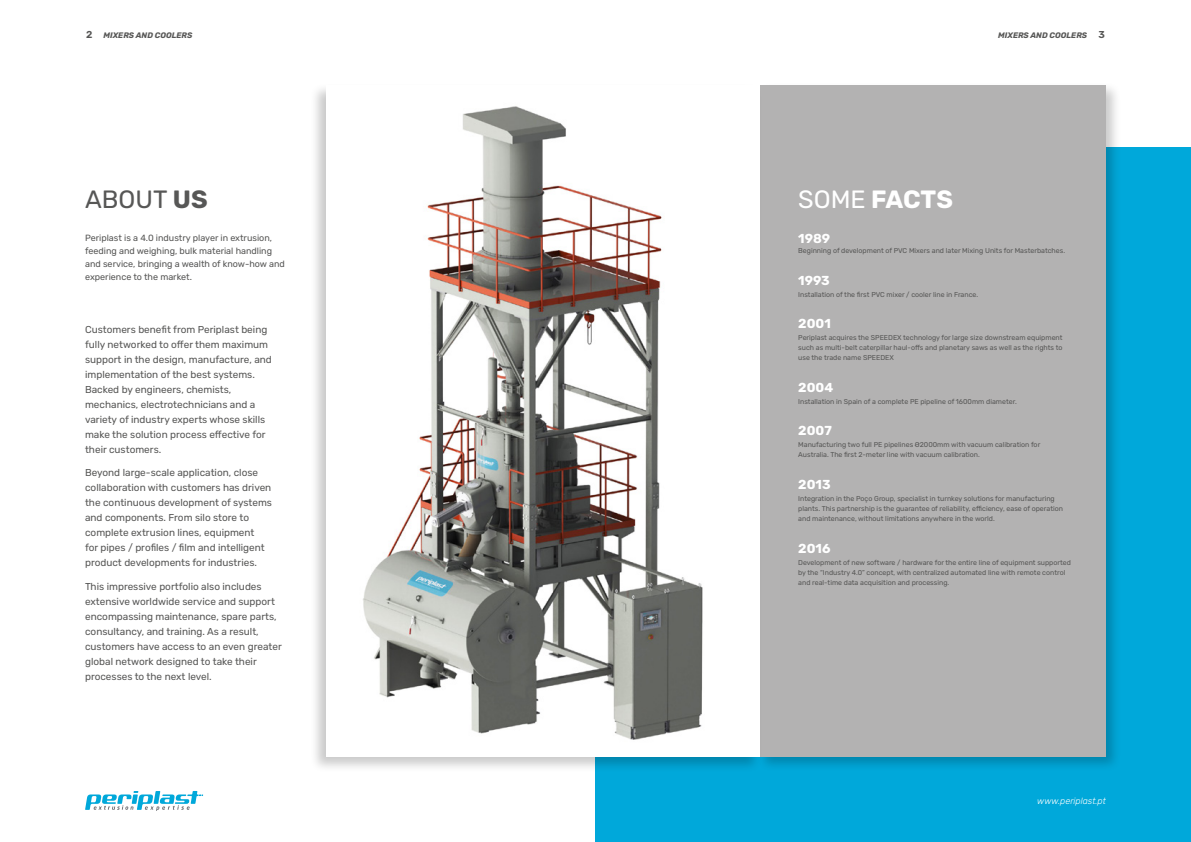
<style>
.page{position:relative;width:1191px;height:842px;background:#fff}
.page>*{position:absolute;margin:0;border:0;box-sizing:border-box;transform-origin:0 0}
.t1{font:700 25px "Rubik";letter-spacing:-.01em;color:#fff}
.t2{font:25px "Rubik";color:#575756}
.t3{font:700 13px "Rubik";color:#fff}
.t4{font:10px/15px "Rubik";color:#575756}
.t5{font:600 10px "Rubik";color:#575756}
.t6{font:9px/13px "Rubik";color:#575756}
.t7{font:italic 300 9px "Rubik";color:#fff}
.t8{font:italic 700 8px "Rubik";color:#575756}
.t9{font:7px/10px "Rubik";color:#575756}
.s1{font-weight:600;font-style:normal;font-size:10px}
.s2{font-weight:700}
.s3{font-weight:400}
</style>
<div class="page">
<svg style="left:85px;top:791px;width:118px;height:20px"></svg>
<div style="left:595px;top:147px;width:596px;height:695px;background:#00a8da"></div>
<div style="left:756px;top:81px;width:365px;height:691px;background:#000;opacity:.21"></div>
<div style="left:760px;top:85px;width:346px;height:672px;background:#b3b2b2"></div>
<div style="left:309px;top:82px;width:453px;height:691px;background:#000;opacity:.21"></div>
<img style="left:326px;top:85px;width:434px;height:672px">
<h3 class="t5" style="left:86px;top:29px;width:8px">2</h3>
<p class="t8" style="left:998px;top:30px;width:108px">MIXERS AND COOLERS <span class="s1">3</span></p>
<p class="t8" style="left:104px;top:30px;width:90px">MIXERS AND COOLERS</p>
<h1 class="t2" style="left:85px;top:186px;width:124px">ABOUT <span class="s2">US</span></h1>
<p class="t6" style="left:85px;top:231px;width:201px">Periplast is a 4.0 industry player in extrusion, feeding and weighing, bulk material handling and service, bringing a wealth of know-how and experience to the market.</p>
<p class="t4" style="left:85px;top:322px;width:188px">Customers benefit from Periplast being fully networked to offer them maximum support in the design, manufacture, and implementation of the best systems.<br>Backed by engineers, chemists, mechanics, electrotechnicians and a variety of industry experts whose skills make the solution process effective for their customers.</p>
<p class="t4" style="left:85px;top:465px;width:188px">Beyond large-scale application, close collaboration with customers has driven the continuous development of systems and components. From silo store to complete extrusion lines, equipment<br>for pipes / profiles / film and intelligent product developments for industries.</p>
<p class="t4" style="left:85px;top:579px;width:198px">This impressive portfolio also includes extensive worldwide service and support encompassing maintenance, spare parts, consultancy, and training. As a result, customers have access to an even greater global network designed to take their processes to the next level.</p>
<h1 class="t1" style="left:798px;top:186px;width:156px"><span class="s3">SOME</span> FACTS</h1>
<h2 class="t3" style="left:798px;top:231px;width:33px">1989</h2>
<p class="t9" style="left:798px;top:246px;width:268px">Beginning of development of PVC Mixers and later Mixing Units for Masterbatches.</p>
<h2 class="t3" style="left:798px;top:273px;width:33px">1993</h2>
<p class="t9" style="left:798px;top:289px;width:181px">Installation of the first PVC mixer / cooler line in France.</p>
<h2 class="t3" style="left:798px;top:316px;width:34px">2001</h2>
<p class="t9" style="left:798px;top:333px;width:266px;text-align:justify">Periplast acquires the SPEEDEX technology for large size downstream equipment such as multi-belt caterpillar haul-offs and planetary saws as well as the rights to use the trade name SPEEDEX</p>
<h2 class="t3" style="left:798px;top:380px;width:37px">2004</h2>
<p class="t9" style="left:798px;top:397px;width:220px">Installation in Spain of a complete PE pipeline of 1600mm diameter.</p>
<h2 class="t3" style="left:798px;top:424px;width:35px">2007</h2>
<p class="t9" style="left:798px;top:440px;width:243px">Manufacturing two full PE pipelines Ø2000mm with vacuum calibration for<br>Australia. The first 2-meter line with vacuum calibration.</p>
<h2 class="t3" style="left:798px;top:477px;width:34px">2013</h2>
<p class="t9" style="left:798px;top:494px;width:266px">Integration in the Poço Group, specialist in turnkey solutions for manufacturing plants. This partnership is the guarantee of reliability, efficiency, ease of operation and maintenance, without limitations anywhere in the world.</p>
<h2 class="t3" style="left:798px;top:541px;width:34px">2016</h2>
<p class="t9" style="left:798px;top:557px;width:274px">Development of new software / hardware for the entire line of equipment supported by the “Industry 4.0” concept, with centralized automated line with remote control and real-time data acquisition and processing.</p>
<p class="t7" style="left:1037px;top:796px;width:70px">www.periplast.pt</p>
</div>
